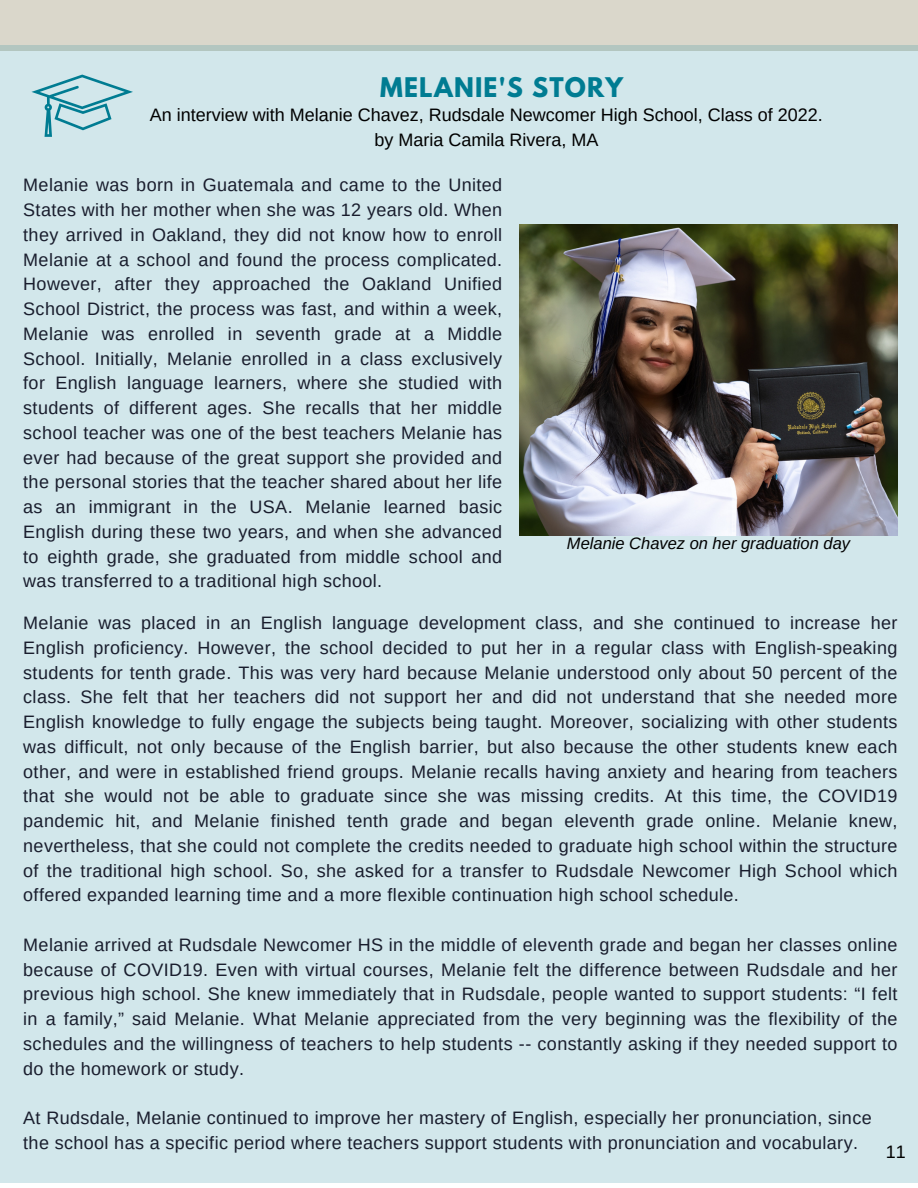
<style>
.page{position:relative;width:918px;height:1188px;background:#fff}
.page>*{position:absolute;margin:0;border:0;box-sizing:border-box;transform-origin:0 0}
.t1{font:700 24px "League Spartan";letter-spacing:.05em;color:#007c92}
.t2{font:18px/24.8px "Arimo";letter-spacing:.02em;color:#191d2d;text-align:justify}
.t3{font:18px/24.8px "Arimo";color:#000;text-align:center}
.t4{font:italic 16.5px "Arimo";color:#000}
</style>
<div class="page">
<div style="left:0;top:0;width:918px;height:51px;background:#dad7cb"></div>
<div style="left:0;top:45px;width:918px;height:1138px;background:#d2e7eb"></div>
<svg style="left:31px;top:75px;width:102px;height:61px"></svg>
<img style="left:519px;top:225px;width:378px;height:310px">
<p class="t1" style="left:380px;top:75px;width:244px">MELANIE'S STORY</p>
<p class="t3" style="left:150px;top:102px;width:674px">An interview with Melanie Chavez, Rudsdale Newcomer High School, Class of 2022. by Maria Camila Rivera, MA</p>
<p class="t2" style="left:23px;top:173px;width:481px">Melanie was born in Guatemala and came to the United States with her mother when she was 12 years old. When they arrived in Oakland, they did not know how to enroll Melanie at a school and found the process complicated.<br>However, after they approached the Oakland Unified School District, the process was fast, and within a week, Melanie was enrolled in seventh grade at a Middle School. Initially, Melanie enrolled in a class exclusively for English language learners, where she studied with students of different ages. She recalls that her middle school teacher was one of the best teachers Melanie has ever had because of the great support she provided and the personal stories that the teacher shared about her life as an immigrant in the USA. Melanie learned basic English during these two years, and when she advanced to eighth grade, she graduated from middle school and was transferred to a traditional high school.</p>
<p class="t2" style="left:23px;top:610px;width:876px">Melanie was placed in an English language development class, and she continued to increase her English proficiency. However, the school decided to put her in a regular class with English-speaking students for tenth grade. This was very hard because Melanie understood only about 50 percent of the class. She felt that her teachers did not support her and did not understand that she needed more English knowledge to fully engage the subjects being taught. Moreover, socializing with other students was difficult, not only because of the English barrier, but also because the other students knew each other, and were in established friend groups. Melanie recalls having anxiety and hearing from teachers that she would not be able to graduate since she was missing credits. At this time, the COVID19 pandemic hit, and Melanie finished tenth grade and began eleventh grade online. Melanie knew, nevertheless, that she could not complete the credits needed to graduate high school within the structure of the traditional high school. So, she asked for a transfer to Rudsdale Newcomer High School which offered expanded learning time and a more flexible continuation high school schedule.</p>
<p class="t2" style="left:23px;top:932px;width:876px">Melanie arrived at Rudsdale Newcomer HS in the middle of eleventh grade and began her classes online because of COVID19. Even with virtual courses, Melanie felt the difference between Rudsdale and her previous high school. She knew immediately that in Rudsdale, people wanted to support students: “I felt in a family,” said Melanie. What Melanie appreciated from the very beginning was the flexibility of the schedules and the willingness of teachers to help students -- constantly asking if they needed support to do the homework or study.</p>
<p class="t2" style="left:23px;top:1105px;width:850px">At Rudsdale, Melanie continued to improve her mastery of English, especially her pronunciation, since the school has a specific period where teachers support students with pronunciation and vocabulary.</p>
<p class="t4" style="left:567px;top:534px;width:285px">Melanie Chavez on her graduation day</p>
<p class="t3" style="left:886px;top:1140px;width:22px">11</p>
</div>
